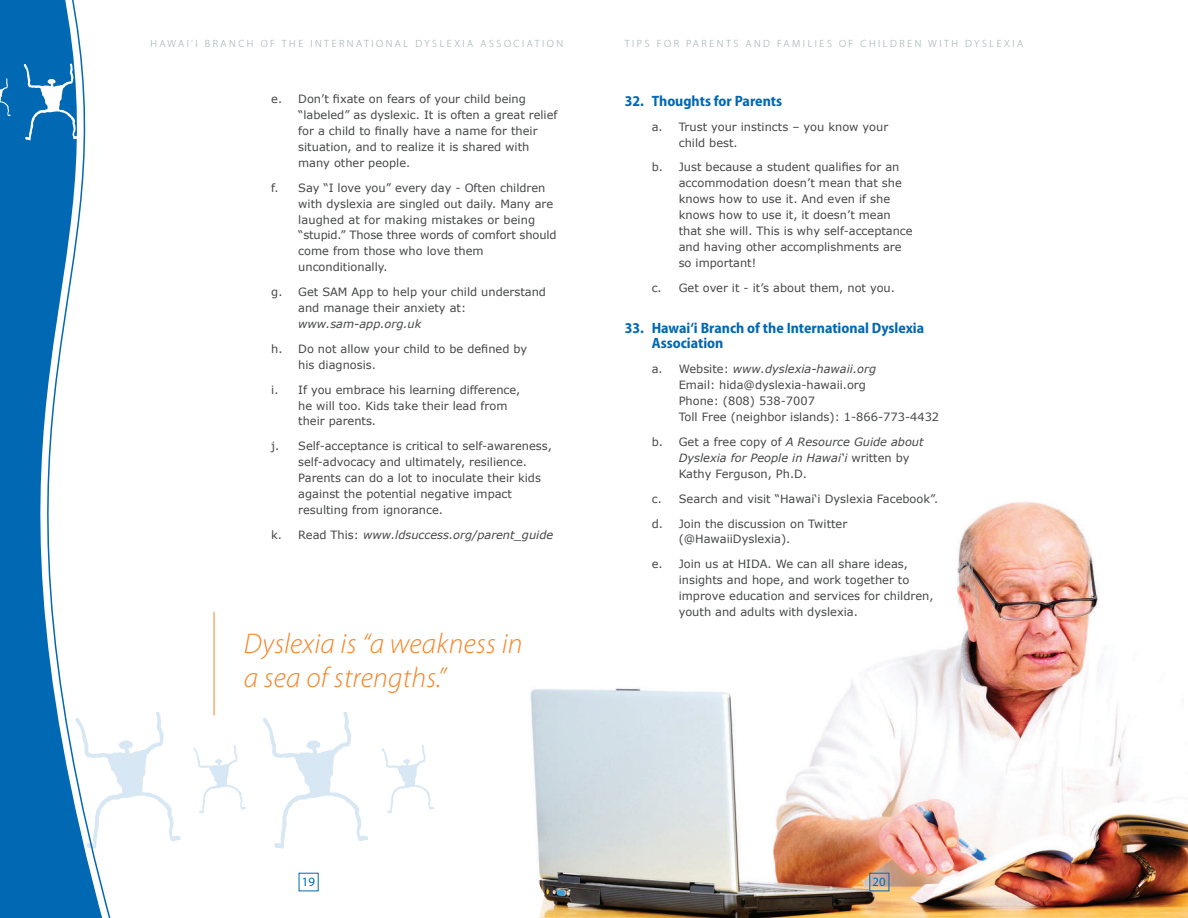
<style>
.page{position:relative;width:1188px;height:918px;background:#fff}
.page>*{position:absolute;margin:0;border:0;box-sizing:border-box;transform-origin:0 0}
.t1{font:italic 300 28.5px/34.5px "Myriad Pro";letter-spacing:.01em;color:#f58427}
.t2{font:700 semi-condensed 15px/15.9px "Myriad Pro";color:#0168b3}
.t3{font:12.75px "Myriad Pro";color:#0168b3}
.t4{font:11.4px/15.9px "Verdana";color:#454647}
.t5{font:italic 11.4px/15.9px "Verdana";color:#454647}
.t6{font:300 10.5px "Myriad Pro";letter-spacing:.24em;color:#91a5a4}
.s1{font-style:normal}
.s2{font-style:italic}
</style>
<div class="page">
<img style="left:530px;top:502px;width:658px;height:416px">
<div style="left:869px;top:873px;width:20px;height:18px;border:1px solid #0168b3"></div>
<svg style="left:133px;top:712px;width:48px;height:129px"></svg>
<svg style="left:263px;top:712px;width:105px;height:137px"></svg>
<svg style="left:193px;top:745px;width:53px;height:68px"></svg>
<svg style="left:381px;top:745px;width:53px;height:68px"></svg>
<svg style="left:0;top:0;width:133px;height:918px"></svg>
<svg style="left:23px;top:64px;width:56px;height:76px"></svg>
<svg style="left:0;top:78px;width:11px;height:39px"></svg>
<svg style="left:89px;top:86px;width:29px;height:38px"></svg>
<hr style="left:214px;top:612px;width:1px;height:104px;background:#f58427">
<p class="t6" style="left:150px;top:38px;width:414px">HAWAI’I BRANCH OF TH E I NTERNATIONAL DYSLEXIA ASSOCIATION</p>
<p class="t6" style="left:625px;top:38px;width:400px">TIPS FOR PARENTS AND FAMILIES OF CH ILD REN WITH DYSLEXIA</p>
<p class="t4" style="left:298px;top:91px;width:261px;text-indent:-27px">e. Don’t fixate on fears of your child being “labeled” as dyslexic. It is often a great relief for a child to finally have a name for their situation, and to realize it is shared with many other people.</p>
<p class="t4" style="left:298px;top:180px;width:260px;text-indent:-27px">f. Say “I love you” every day - Often children with dyslexia are singled out daily. Many are laughed at for making mistakes or being “stupid.” Those three words of comfort should come from those who love them unconditionally.</p>
<p class="t4" style="left:298px;top:284px;width:249px;text-indent:-27px">g. Get SAM App to help your child understand and manage their anxiety at:</p>
<p class="t5" style="left:298px;top:316px;width:125px">www.sam-app.org.uk</p>
<p class="t4" style="left:298px;top:341px;width:231px;text-indent:-27px">h. Do not allow your child to be defined by his diagnosis.</p>
<p class="t4" style="left:298px;top:381px;width:224px;text-indent:-27px">i. If you embrace his learning difference, he will too. Kids take their lead from their parents.</p>
<p class="t4" style="left:298px;top:438px;width:255px;text-indent:-27px">j. Self-acceptance is critical to self-awareness, self-advocacy and ultimately, resilience.<br>Parents can do a lot to inoculate their kids against the potential negative impact resulting from ignorance.</p>
<p class="t5" style="left:271px;top:527px;width:284px"><span class="s1">k. Read This:</span> www.ldsuccess.org/parent_guide</p>
<h1 class="t1" style="left:244px;top:627px;width:280px">Dyslexia is “a weakness in a sea of strengths.”</h1>
<h2 class="t2" style="left:625px;top:93px;width:159px">32. Thoughts for Parents</h2>
<p class="t4" style="left:679px;top:118px;width:211px;text-indent:-27px">a. Trust your instincts – you know your child best.</p>
<p class="t4" style="left:679px;top:159px;width:236px;text-indent:-27px">b. Just because a student qualifies for an accommodation doesn’t mean that she knows how to use it. And even if she knows how to use it, it doesn’t mean that she will. This is why self-acceptance and having other accomplishments are so important!</p>
<p class="t4" style="left:652px;top:280px;width:245px">c. Get over it - it’s about them, not you.</p>
<h2 class="t2" style="left:652px;top:320px;width:274px;text-indent:-27px">33. Hawai‘i Branch of the International Dyslexia<br>Association</h2>
<p class="t4" style="left:679px;top:361px;width:262px;text-indent:-27px">a. Website: <span class="s2">www.dyslexia-hawaii.org<br></span>Email: hida@dyslexia-hawaii.org<br>Phone: (808) 538-7007<br>Toll Free (neighbor islands): 1-866-773-4432</p>
<p class="t5" style="left:679px;top:434px;width:246px;text-indent:-27px"><span class="s1">b. Get a free copy of</span> A Resource Guide about<br>Dyslexia for People in Hawai‘i <span class="s1">written by<br>Kathy Ferguson, Ph.D.</span></p>
<p class="t4" style="left:652px;top:486px;width:288px;line-height:24.9px">c. Search and visit “Hawai‘i Dyslexia Facebook”. d. Join the discussion on Twitter</p>
<p class="t4" style="left:652px;top:527px;width:258px;line-height:24.9px;text-indent:27px">(@HawaiiDyslexia).<br>e. Join us at HIDA. We can all share ideas,</p>
<p class="t4" style="left:679px;top:572px;width:256px">insights and hope, and work together to improve education and services for children, youth and adults with dyslexia.</p>
<p class="t3" style="left:302px;top:874px;width:15px">19</p>
<p class="t3" style="left:873px;top:874px;width:15px">20</p>
</div>
